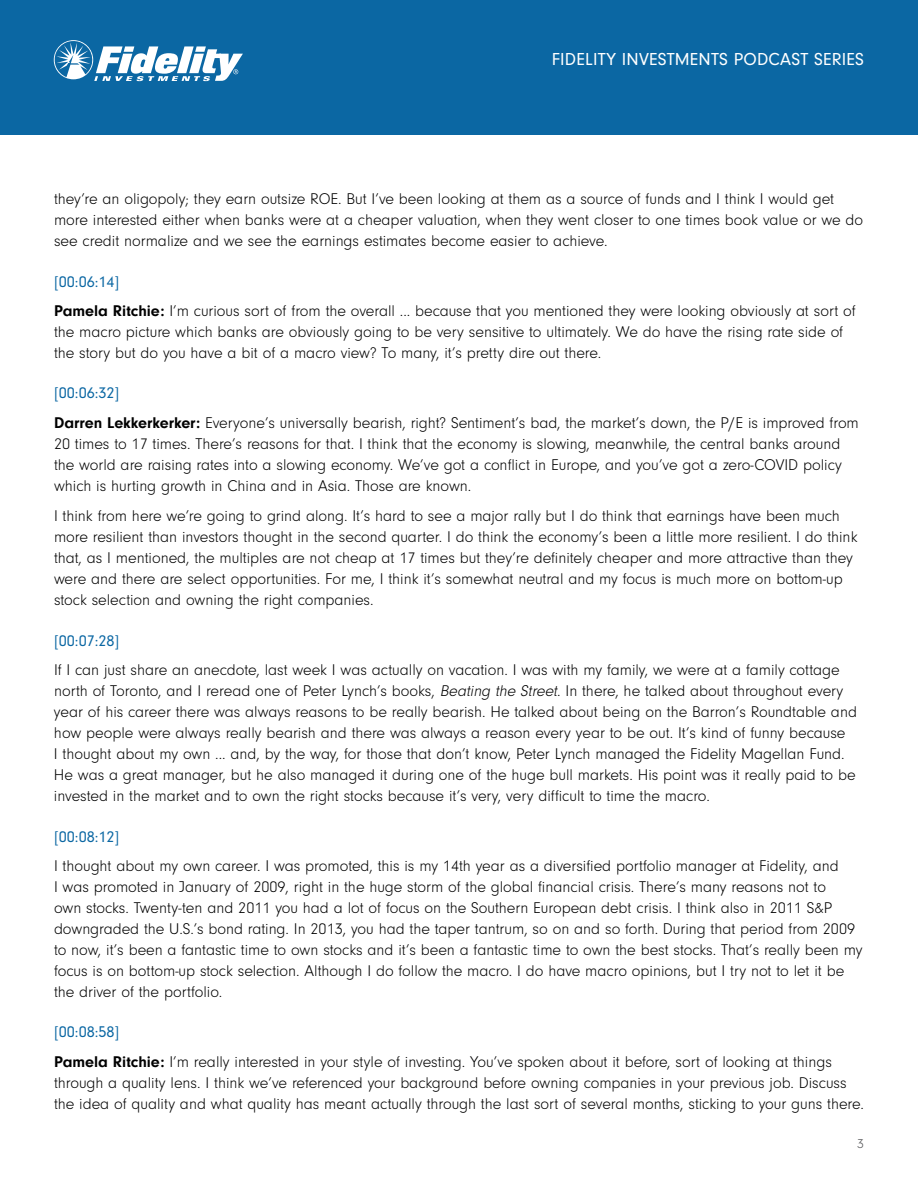
<style>
.page{position:relative;width:918px;height:1188px;background:#fff}
.page>*{position:absolute;margin:0;border:0;box-sizing:border-box;transform-origin:0 0}
.t1{font:18px "Neuzeit Gro";letter-spacing:.01em;color:#fff}
.t2{font:300 16.2px/21px "Neuzeit Gro";color:#000}
.t3{font:16.2px "Neuzeit Gro";color:#0b67a3}
.t4{font:300 13.5px "Neuzeit Gro";color:#58595b}
.s1{font-weight:400;color:#0b67a3}
.s2{font-weight:700}
.s3{font-style:italic}
</style>
<div class="page">
<div style="left:0;top:0;width:918px;height:135px;background:#0b67a3"></div>
<svg style="left:54px;top:40px;width:189px;height:41px"></svg>
<p class="t1" style="left:552px;top:49px;width:314px">FIDELITY INVESTMENTS PODCAST SERIES</p>
<p class="t2" style="left:54px;top:189px;width:811px">they’re an oligopoly; they earn outsize ROE. But I’ve been looking at them as a source of funds and I think I would get more interested either when banks were at a cheaper valuation, when they went closer to one times book value or we do see credit normalize and we see the earnings estimates become easier to achieve.</p>
<p class="t2" style="left:54px;top:267px;width:803px;line-height:29.2px"><span class="s1">[00:06:14]<br></span><span class="s2">Pamela Ritchie:</span> I’m curious sort of from the overall ... because that you mentioned they were looking obviously at sort of</p>
<p class="t2" style="left:54px;top:321px;width:791px">the macro picture which banks are obviously going to be very sensitive to ultimately. We do have the rising rate side of the story but do you have a bit of a macro view? To many, it’s pretty dire out there.</p>
<p class="t2" style="left:54px;top:379px;width:806px;line-height:29.2px"><span class="s1">[00:06:32]<br></span><span class="s2">Darren Lekkerkerker:</span> Everyone’s universally bearish, right? Sentiment’s bad, the market’s down, the P/E is improved from</p>
<p class="t2" style="left:54px;top:433px;width:790px;text-align:justify">20 times to 17 times. There’s reasons for that. I think that the economy is slowing, meanwhile, the central banks around the world are raising rates into a slowing economy. We’ve got a conflict in Europe, and you’ve got a zero-COVID policy which is hurting growth in China and in Asia. Those are known.</p>
<p class="t2" style="left:54px;top:506px;width:805px">I think from here we’re going to grind along. It’s hard to see a major rally but I do think that earnings have been much more resilient than investors thought in the second quarter. I do think the economy’s been a little more resilient. I do think that, as I mentioned, the multiples are not cheap at 17 times but they’re definitely cheaper and more attractive than they were and there are select opportunities. For me, I think it’s somewhat neutral and my focus is much more on bottom-up stock selection and owning the right companies.</p>
<p class="t3" style="left:54px;top:632px;width:67px">[00:07:28]</p>
<p class="t2" style="left:54px;top:660px;width:805px">If I can just share an anecdote, last week I was actually on vacation. I was with my family, we were at a family cottage north of Toronto, and I reread one of Peter Lynch’s books, <span class="s3">Beating the Street</span>. In there, he talked about throughout every year of his career there was always reasons to be really bearish. He talked about being on the Barron’s Roundtable and how people were always really bearish and there was always a reason every year to be out. It’s kind of funny because<br>I thought about my own ... and, by the way, for those that don’t know, Peter Lynch managed the Fidelity Magellan Fund.<br>He was a great manager, but he also managed it during one of the huge bull markets. His point was it really paid to be invested in the market and to own the right stocks because it’s very, very difficult to time the macro.</p>
<p class="t3" style="left:54px;top:828px;width:67px">[00:08:12]</p>
<p class="t2" style="left:54px;top:855px;width:810px">I thought about my own career. I was promoted, this is my 14th year as a diversified portfolio manager at Fidelity, and<br>I was promoted in January of 2009, right in the huge storm of the global financial crisis. There’s many reasons not to<br>own stocks. Twenty-ten and 2011 you had a lot of focus on the Southern European debt crisis. I think also in 2011 S&amp;P downgraded the U.S.’s bond rating. In 2013, you had the taper tantrum, so on and so forth. During that period from 2009 to now, it’s been a fantastic time to own stocks and it’s been a fantastic time to own the best stocks. That’s really been my focus is on bottom-up stock selection. Although I do follow the macro. I do have macro opinions, but I try not to let it be the driver of the portfolio.</p>
<p class="t2" style="left:54px;top:1018px;width:779px;line-height:29.2px"><span class="s1">[00:08:58]<br></span><span class="s2">Pamela Ritchie:</span> I’m really interested in your style of investing. You’ve spoken about it before, sort of looking at things</p>
<p class="t2" style="left:54px;top:1072px;width:811px">through a quality lens. I think we’ve referenced your background before owning companies in your previous job. Discuss the idea of quality and what quality has meant actually through the last sort of several months, sticking to your guns there.</p>
<p class="t4" style="left:857px;top:1137px;width:8px">3</p>
</div>
